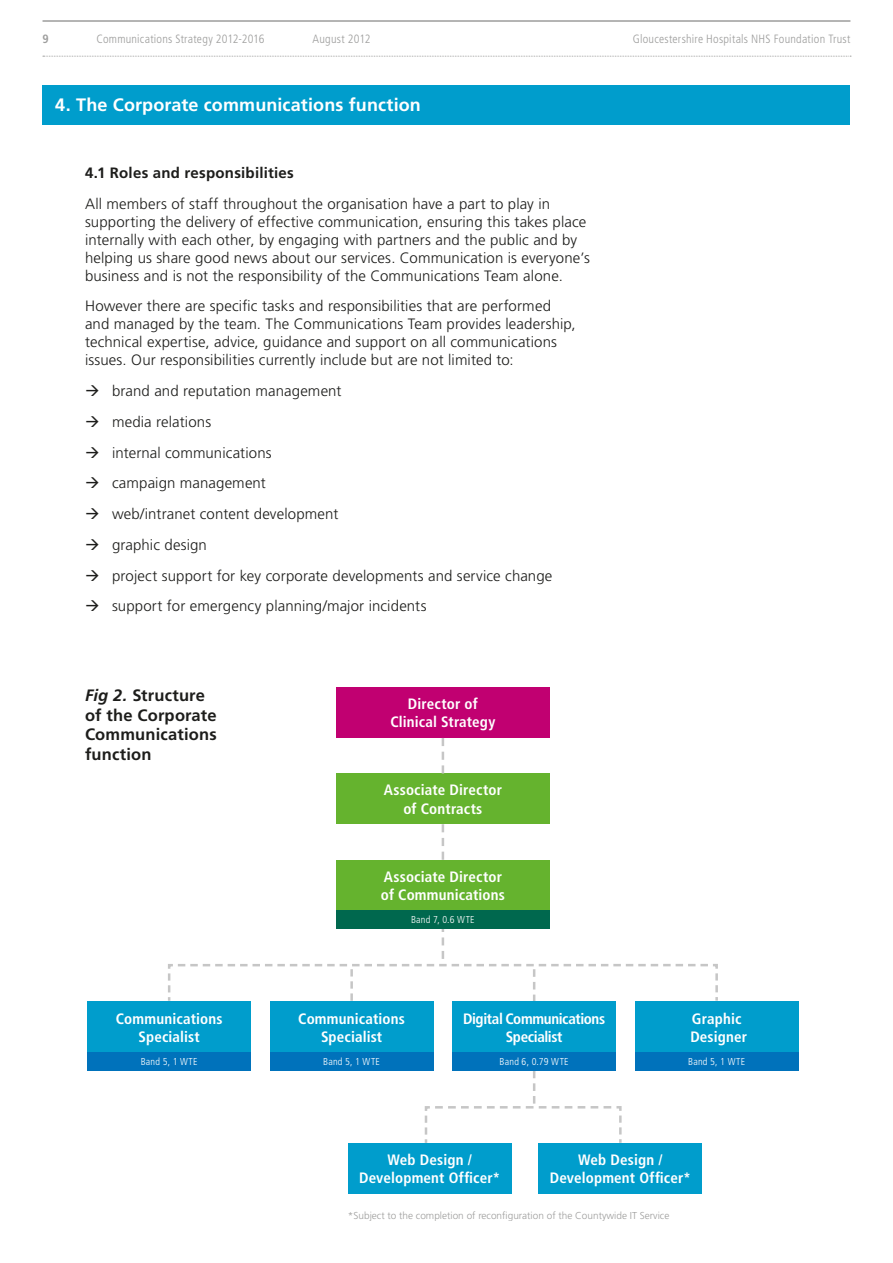
<style>
.page{position:relative;width:893px;height:1263px;background:#fff}
.page>*{position:absolute;margin:0;border:0;box-sizing:border-box;transform-origin:0 0}
.t1{font:700 18px "Frutiger LT Std";letter-spacing:.005em;color:#fff}
.t2{font:700 16.5px/19.5px "Frutiger LT Std";letter-spacing:.01em;color:#1d1d1b}
.t3{font:300 15px/18px "Frutiger LT Std";letter-spacing:.01em;color:#1d1d1b}
.t4{font:700 condensed 15px/18px "Frutiger LT Std";letter-spacing:.01em;color:#fff;text-align:center}
.t5{font:700 condensed 15px/18px "Frutiger LT Std";letter-spacing:-.025em;color:#fff;text-align:center}
.t6{font:700 15px "Frutiger LT Std";letter-spacing:.015em;color:#1d1d1b}
.t7{font:300 condensed 12px "Frutiger LT Std";letter-spacing:.02em;color:#9d9d9c}
.t8{font:700 condensed 12px "Frutiger LT Std";color:#9d9d9c}
.t9{font:300 10.05px "Frutiger LT Std";color:#9d9d9c}
.t10{font:300 condensed 10.05px "Frutiger LT Std";letter-spacing:.02em;color:#fff}
.s1{font-style:italic}
</style>
<div class="page">
<hr style="left:43px;top:20px;width:807px;height:2px;background:#9d9d9c">
<svg style="left:43px;top:56px;width:808px;height:1px"></svg>
<div style="left:43px;top:85px;width:807px;height:39px;background:#009dcc"></div>
<div style="left:336px;top:687px;width:214px;height:51px;background:#c10071"></div>
<div style="left:336px;top:773px;width:214px;height:51px;background:#65b32e"></div>
<div style="left:336px;top:860px;width:214px;height:50px;background:#65b32e"></div>
<svg style="left:442px;top:738px;width:2px;height:35px"></svg>
<svg style="left:442px;top:824px;width:2px;height:36px"></svg>
<div style="left:348px;top:1143px;width:163px;height:50px;background:#009dcc"></div>
<div style="left:539px;top:1143px;width:163px;height:50px;background:#009dcc"></div>
<svg style="left:167px;top:928px;width:552px;height:217px"></svg>
<div style="left:336px;top:910px;width:214px;height:18px;background:#00684e"></div>
<div style="left:87px;top:1001px;width:164px;height:51px;background:#009dcc"></div>
<div style="left:87px;top:1052px;width:164px;height:18px;background:#0072bb"></div>
<div style="left:270px;top:1001px;width:163px;height:51px;background:#009dcc"></div>
<div style="left:270px;top:1052px;width:163px;height:18px;background:#0072bb"></div>
<div style="left:452px;top:1001px;width:164px;height:51px;background:#009dcc"></div>
<div style="left:452px;top:1052px;width:164px;height:18px;background:#0072bb"></div>
<div style="left:635px;top:1001px;width:163px;height:51px;background:#009dcc"></div>
<div style="left:635px;top:1052px;width:163px;height:18px;background:#0072bb"></div>
<p class="t8" style="left:43px;top:32px;width:8px">9</p>
<p class="t7" style="left:97px;top:32px;width:170px">Communications Strategy 2012-2016</p>
<p class="t7" style="left:313px;top:32px;width:59px">August 2012</p>
<p class="t7" style="left:633px;top:32px;width:219px">Gloucestershire Hospitals NHS Foundation Trust</p>
<p class="t1" style="left:55px;top:94px;width:367px">4. The Corporate communications function</p>
<p class="t6" style="left:85px;top:164px;width:210px">4.1 Roles and responsibilities</p>
<p class="t3" style="left:85px;top:195px;width:506px">All members of staff throughout the organisation have a part to play in supporting the delivery of effective communication, ensuring this takes place internally with each other, by engaging with partners and the public and by helping us share good news about our services. Communication is everyone’s business and is not the responsibility of the Communications Team alone.</p>
<p class="t3" style="left:85px;top:297px;width:492px">However there are specific tasks and responsibilities that are performed and managed by the team. The Communications Team provides leadership, technical expertise, advice, guidance and support on all communications issues. Our responsibilities currently include but are not limited to:</p>
<p class="t3" style="left:112px;top:376px;width:442px;line-height:30.8px">brand and reputation management<br>media relations<br>internal communications<br>campaign management<br>web/intranet content development<br>graphic design<br>project support for key corporate developments and service change support for emergency planning/major incidents</p>
<p class="t2" style="left:85px;top:686px;width:133px"><span class="s1">Fig 2.</span> Structure of the Corporate<br>Communications function</p>
<p class="t4" style="left:116px;top:1009px;width:108px">Communications<br>Specialist</p>
<p class="t10" style="left:141px;top:1056px;width:58px">Band 5, 1 WTE</p>
<p class="t4" style="left:390px;top:695px;width:106px">Director of<br>Clinical Strategy</p>
<p class="t4" style="left:384px;top:781px;width:120px">Associate Director of Contracts</p>
<p class="t4" style="left:381px;top:867px;width:126px;text-align:left">Associate Director of Communications</p>
<p class="t10" style="left:411px;top:914px;width:65px">Band 7, 0.6 WTE</p>
<p class="t4" style="left:298px;top:1009px;width:108px">Communications<br>Specialist</p>
<p class="t10" style="left:323px;top:1056px;width:58px">Band 5, 1 WTE</p>
<p class="t5" style="left:463px;top:1009px;width:144px">Digital Communications<br>Specialist</p>
<p class="t10" style="left:500px;top:1056px;width:71px">Band 6, 0.79 WTE</p>
<p class="t4" style="left:690px;top:1009px;width:58px;text-align:left">Graphic<br>Designer</p>
<p class="t10" style="left:688px;top:1056px;width:58px">Band 5, 1 WTE</p>
<p class="t4" style="left:359px;top:1151px;width:143px">Web Design /<br>Development Officer*</p>
<p class="t4" style="left:550px;top:1151px;width:143px">Web Design /<br>Development Officer*</p>
<p class="t9" style="left:348px;top:1210px;width:323px">*Subject to the completion of reconfiguration of the Countywide IT Service</p>
</div>
